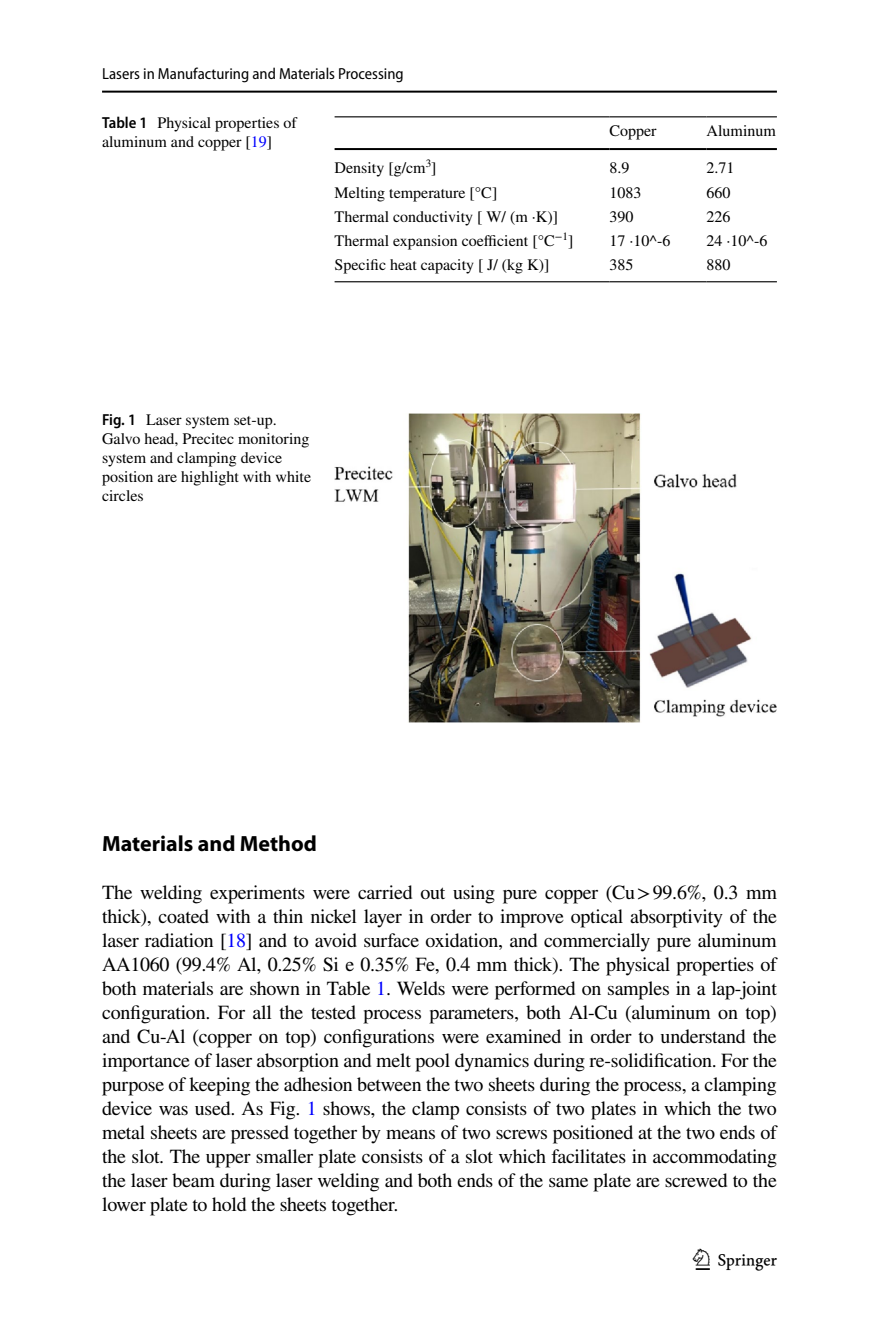
<style>
.page{position:relative;width:879px;height:1333px;background:#fff}
.page>*{position:absolute;margin:0;border:0;box-sizing:border-box;transform-origin:0 0}
.t1{font:30px "Springnew Regular 3";color:#000}
.t2{font:700 22px "Myriad Pro";color:#000}
.t3{font:20px/24px "STIX";letter-spacing:-.015em;color:#000;text-align:justify}
.t4{font:16px/19px "STIX";color:#000}
.t5{font:semi-condensed 16px "Myriad Pro";color:#000}
.s1{font-family:"Myriad Pro";font-weight:600;font-stretch:semi-condensed}
.s2{color:#00f}
</style>
<div class="page">
<hr style="left:102px;top:91px;width:675px;height:2px;background:#000">
<hr style="left:334px;top:116px;width:275px;height:1px;background:#000">
<hr style="left:334px;top:148px;width:275px;height:2px;background:#000">
<hr style="left:609px;top:116px;width:97px;height:1px;background:#000">
<hr style="left:609px;top:148px;width:97px;height:2px;background:#000">
<hr style="left:706px;top:116px;width:71px;height:1px;background:#000">
<hr style="left:706px;top:148px;width:71px;height:2px;background:#000">
<hr style="left:334px;top:281px;width:275px;height:1px;background:#000">
<hr style="left:609px;top:281px;width:97px;height:1px;background:#000">
<hr style="left:706px;top:281px;width:71px;height:1px;background:#000">
<img style="left:334px;top:413px;width:443px;height:309px">
<p class="t5" style="left:102px;top:65px;width:303px">Lasers in Manufacturing and Materials Processing</p>
<p class="t4" style="left:102px;top:114px;width:196px"><span class="s1">Table 1</span> Physical properties of aluminum and copper [<span class="s2">19</span>]</p>
<p class="t4" style="left:609px;top:122px;width:49px">Copper</p>
<p class="t4" style="left:706px;top:122px;width:71px">Aluminum</p>
<p class="t4" style="left:334px;top:160px;width:104px">Density [g/cm<sup>3</sup>]</p>
<p class="t4" style="left:609px;top:160px;width:21px">8.9</p>
<p class="t4" style="left:706px;top:160px;width:29px">2.71</p>
<p class="t4" style="left:334px;top:184px;width:164px">Melting temperature [°C]</p>
<p class="t4" style="left:609px;top:184px;width:33px">1083</p>
<p class="t4" style="left:706px;top:184px;width:25px">660</p>
<p class="t4" style="left:334px;top:208px;width:225px">Thermal conductivity [ W/ (m ·K)]</p>
<p class="t4" style="left:609px;top:208px;width:25px">390</p>
<p class="t4" style="left:706px;top:208px;width:25px">226</p>
<p class="t4" style="left:334px;top:232px;width:240px">Thermal expansion coefficient [°C<sup>−1</sup>]</p>
<p class="t4" style="left:609px;top:232px;width:62px">17 ·10^-6</p>
<p class="t4" style="left:706px;top:232px;width:62px">24 ·10^-6</p>
<p class="t4" style="left:334px;top:256px;width:216px">Specific heat capacity [ J/ (kg K)]</p>
<p class="t4" style="left:609px;top:256px;width:25px">385</p>
<p class="t4" style="left:706px;top:256px;width:25px">880</p>
<p class="t4" style="left:102px;top:411px;width:210px"><span class="s1">Fig. 1</span> Laser system set-up.<br>Galvo head, Precitec monitoring system and clamping device position are highlight with white circles</p>
<p class="t2" style="left:102px;top:829px;width:216px">Materials and Method</p>
<p class="t3" style="left:102px;top:881px;width:676px">The welding experiments were carried out using pure copper (Cu&gt;99.6%, 0.3 mm thick), coated with a thin nickel layer in order to improve optical absorptivity of the laser radiation [<span class="s2">18</span>] and to avoid surface oxidation, and commercially pure aluminum AA1060 (99.4% Al, 0.25% Si e 0.35% Fe, 0.4 mm thick). The physical properties of both materials are shown in Table <span class="s2">1</span>. Welds were performed on samples in a lap-joint configuration. For all the tested process parameters, both Al-Cu (aluminum on top) and Cu-Al (copper on top) configurations were examined in order to understand the importance of laser absorption and melt pool dynamics during re-solidification. For the purpose of keeping the adhesion between the two sheets during the process, a clamping device was used. As Fig. <span class="s2">1</span> shows, the clamp consists of two plates in which the two metal sheets are pressed together by means of two screws positioned at the two ends of the slot. The upper smaller plate consists of a slot which facilitates in accommodating the laser beam during laser welding and both ends of the same plate are screwed to the lower plate to hold the sheets together.</p>
<h1 class="t1" style="left:696px;top:1248px;width:83px">1 3</h1>
</div>
